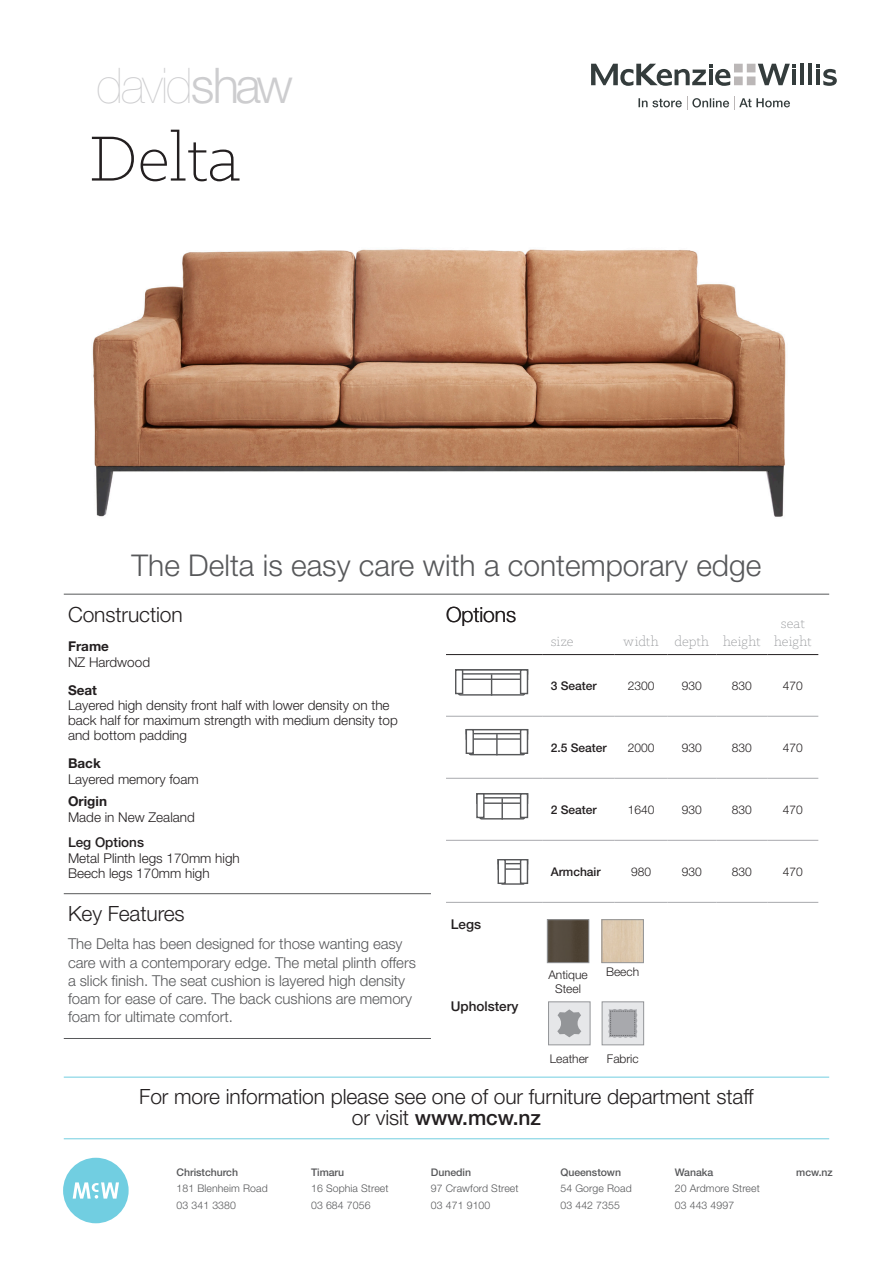
<style>
.page{position:relative;width:893px;height:1263px;background:#fff}
.page>*{position:absolute;margin:0;border:0;box-sizing:border-box;transform-origin:0 0}
.Name{font:300 72px "Klinic Slab";color:#231f20}
.t1{font:200 49.2px "Helvetica Neue LT Std";letter-spacing:-.035em;color:#cdcdcf}
.Branches{font:300 30px "Helvetica Neue LT Std";color:#57585a}
.Branches-2{font:300 21px/21px "Helvetica Neue LT Std";letter-spacing:-.005em;color:#231f20;text-align:center}
.Branches-3{font:300 15px/18px "Helvetica Neue LT Std";letter-spacing:-.005em;color:#57585a}
.Body{font:300 15px/18px "Klinic Slab";letter-spacing:.005em;color:#939598;text-align:center}
.Body-2{font:300 13.5px/15px "Helvetica Neue LT Std";color:#231f20}
.Body-3{font:500 13.5px "Helvetica Neue LT Std";color:#231f20}
.Body-4{font:700 13.5px "Helvetica Neue LT Std";color:#231f20}
.Body-5{font:300 12px/14.4px "Helvetica Neue LT Std";color:#231f20;text-align:center}
.Body-6{font:500 12px "Helvetica Neue LT Std";color:#231f20}
.Branches-4{font:300 10.5px/16.5px "Helvetica Neue LT Std";letter-spacing:.01em;color:#57585a}
.Branches-5{font:500 10.5px "Helvetica Neue LT Std";letter-spacing:-.005em;color:#57585a}
.s1{font-weight:300}
.s2{font-weight:500}
</style>
<div class="page">
<hr style="left:446px;top:654px;width:96px;height:1px;background:#231f20">
<hr style="left:542px;top:654px;width:73px;height:1px;background:#231f20">
<hr style="left:615px;top:654px;width:52px;height:1px;background:#231f20">
<hr style="left:667px;top:654px;width:49px;height:1px;background:#231f20">
<hr style="left:716px;top:654px;width:51px;height:1px;background:#231f20">
<hr style="left:767px;top:654px;width:51px;height:1px;background:#231f20">
<hr style="left:446px;top:716px;width:96px;height:1px;background:#a8a9ad">
<hr style="left:542px;top:716px;width:73px;height:1px;background:#a8a9ad">
<hr style="left:615px;top:716px;width:52px;height:1px;background:#a8a9ad">
<hr style="left:667px;top:716px;width:49px;height:1px;background:#a8a9ad">
<hr style="left:716px;top:716px;width:51px;height:1px;background:#a8a9ad">
<hr style="left:767px;top:716px;width:51px;height:1px;background:#a8a9ad">
<hr style="left:446px;top:778px;width:96px;height:1px;background:#a8a9ad">
<hr style="left:542px;top:778px;width:73px;height:1px;background:#a8a9ad">
<hr style="left:615px;top:778px;width:52px;height:1px;background:#a8a9ad">
<hr style="left:667px;top:778px;width:49px;height:1px;background:#a8a9ad">
<hr style="left:716px;top:778px;width:51px;height:1px;background:#a8a9ad">
<hr style="left:767px;top:778px;width:51px;height:1px;background:#a8a9ad">
<hr style="left:446px;top:840px;width:96px;height:1px;background:#a8a9ad">
<hr style="left:542px;top:840px;width:73px;height:1px;background:#a8a9ad">
<hr style="left:615px;top:840px;width:52px;height:1px;background:#a8a9ad">
<hr style="left:667px;top:840px;width:49px;height:1px;background:#a8a9ad">
<hr style="left:716px;top:840px;width:51px;height:1px;background:#a8a9ad">
<hr style="left:767px;top:840px;width:51px;height:1px;background:#a8a9ad">
<hr style="left:446px;top:902px;width:96px;height:1px;background:#a8a9ad">
<hr style="left:542px;top:902px;width:73px;height:1px;background:#a8a9ad">
<hr style="left:615px;top:902px;width:52px;height:1px;background:#a8a9ad">
<hr style="left:667px;top:902px;width:49px;height:1px;background:#a8a9ad">
<hr style="left:716px;top:902px;width:51px;height:1px;background:#a8a9ad">
<hr style="left:767px;top:902px;width:51px;height:1px;background:#a8a9ad">
<svg style="left:526px;top:669px;width:2px;height:25px"></svg>
<svg style="left:455px;top:669px;width:71px;height:27px"></svg>
<svg style="left:465px;top:729px;width:60px;height:27px"></svg>
<div style="left:520px;top:729px;width:8px;height:25px;background:#fff;border:1px solid #57585a"></div>
<hr style="left:496px;top:734px;width:2px;height:21px;background:#57585a">
<svg style="left:497px;top:859px;width:28px;height:26px"></svg>
<div style="left:520px;top:859px;width:8px;height:25px;background:#fff;border:1px solid #57585a"></div>
<img style="left:92px;top:249px;width:694px;height:268px">
<div style="left:63px;top:1158px;width:66px;height:65px;background:#71cee1;border-radius:50%"></div>
<svg style="left:73px;top:1182px;width:46px;height:16px"></svg>
<hr style="left:64px;top:1077px;width:765px;height:1px;background:#71cee1">
<hr style="left:64px;top:1138px;width:765px;height:1px;background:#71cee1">
<svg style="left:591px;top:64px;width:205px;height:22px"></svg>
<hr style="left:792px;top:70px;width:4px;height:15px;background:#343c3c">
<hr style="left:800px;top:64px;width:4px;height:21px;background:#343c3c">
<hr style="left:808px;top:64px;width:4px;height:21px;background:#343c3c">
<svg style="left:816px;top:64px;width:21px;height:22px"></svg>
<svg style="left:638px;top:96px;width:152px;height:14px"></svg>
<hr style="left:64px;top:594px;width:765px;height:1px;background:#57585a">
<svg style="left:476px;top:793px;width:50px;height:27px"></svg>
<div style="left:520px;top:793px;width:8px;height:25px;background:#fff;border:1px solid #57585a"></div>
<hr style="left:501px;top:798px;width:2px;height:21px;background:#57585a">
<div style="left:548px;top:1001px;width:42px;height:44px;background:#e6e7e9;border:1px solid #939598"></div>
<svg style="left:557px;top:1009px;width:24px;height:28px"></svg>
<div style="left:602px;top:1001px;width:42px;height:44px;background:#e6e7e9;border:1px solid #939598"></div>
<svg style="left:608px;top:1009px;width:29px;height:29px"></svg>
<hr style="left:64px;top:1038px;width:367px;height:1px;background:#57585a">
<hr style="left:64px;top:893px;width:367px;height:1px;background:#57585a">
<img style="left:549px;top:921px;width:38px;height:40px">
<div style="left:547px;top:919px;width:42px;height:44px;border:1px solid #939598"></div>
<img style="left:603px;top:921px;width:39px;height:40px">
<div style="left:601px;top:919px;width:43px;height:44px;border:1px solid #939598"></div>
<p class="t1" style="left:96px;top:57px;width:198px">david<span class="s1">shaw</span></p>
<p class="Name" style="left:89px;top:113px;width:152px">Delta</p>
<p class="Branches" style="left:132px;top:547px;width:631px">The Delta is easy care with a contemporary edge</p>
<p class="Branches-2" style="left:446px;top:604px;width:72px">Options</p>
<p class="Branches-2" style="left:68px;top:604px;width:116px">Construction</p>
<p class="Body-4" style="left:68px;top:638px;width:42px">Frame</p>
<p class="Body-2" style="left:68px;top:655px;width:84px">NZ Hardwood</p>
<p class="Body-4" style="left:68px;top:681px;width:31px">Seat</p>
<p class="Body-2" style="left:68px;top:698px;width:331px">Layered high density front half with lower density on the back half for maximum strength with medium density top and bottom padding</p>
<p class="Body" style="left:774px;top:614px;width:39px">seat height</p>
<p class="Body" style="left:551px;top:632px;width:24px">size</p>
<p class="Body" style="left:623px;top:632px;width:37px">width</p>
<p class="Body" style="left:674px;top:632px;width:36px">depth</p>
<p class="Body" style="left:723px;top:632px;width:39px">height</p>
<p class="Body-6" style="left:551px;top:678px;width:48px">3 Seater</p>
<p class="Body-5" style="left:628px;top:678px;width:28px">2300</p>
<p class="Body-5" style="left:682px;top:678px;width:22px">930</p>
<p class="Body-5" style="left:732px;top:678px;width:22px">830</p>
<p class="Body-5" style="left:783px;top:678px;width:22px">470</p>
<p class="Body-6" style="left:551px;top:740px;width:58px">2.5 Seater</p>
<p class="Body-5" style="left:628px;top:740px;width:28px">2000</p>
<p class="Body-5" style="left:682px;top:740px;width:22px">930</p>
<p class="Body-5" style="left:732px;top:740px;width:22px">830</p>
<p class="Body-5" style="left:783px;top:740px;width:22px">470</p>
<p class="Body-4" style="left:68px;top:755px;width:34px">Back</p>
<p class="Body-2" style="left:68px;top:772px;width:132px">Layered memory foam</p>
<p class="Body-4" style="left:68px;top:793px;width:40px">Origin</p>
<p class="Body-2" style="left:68px;top:809px;width:128px">Made in New Zealand</p>
<p class="Body-3" style="left:68px;top:834px;width:78px">Leg Options</p>
<p class="Body-2" style="left:68px;top:850px;width:173px">Metal Plinth legs 170mm high<br>Beech legs 170mm high</p>
<p class="Branches-2" style="left:68px;top:903px;width:118px">Key Features</p>
<p class="Branches-3" style="left:68px;top:935px;width:349px">The Delta has been designed for those wanting easy care with a contemporary edge. The metal plinth offers a slick finish. The seat cushion is layered high density foam for ease of care. The back cushions are memory foam for ultimate comfort.</p>
<p class="Body-3" style="left:451px;top:916px;width:32px">Legs</p>
<p class="Body-3" style="left:451px;top:998px;width:69px">Upholstery</p>
<p class="Body-6" style="left:551px;top:802px;width:48px">2 Seater</p>
<p class="Body-5" style="left:628px;top:802px;width:28px">1640</p>
<p class="Body-5" style="left:682px;top:802px;width:22px">930</p>
<p class="Body-5" style="left:732px;top:802px;width:22px">830</p>
<p class="Body-5" style="left:783px;top:802px;width:22px">470</p>
<p class="Body-6" style="left:551px;top:864px;width:52px">Armchair</p>
<p class="Body-5" style="left:631px;top:864px;width:22px">980</p>
<p class="Body-5" style="left:682px;top:864px;width:22px">930</p>
<p class="Body-5" style="left:732px;top:864px;width:22px">830</p>
<p class="Body-5" style="left:783px;top:864px;width:22px">470</p>
<p class="Body-5" style="left:548px;top:967px;width:41px">Antique<br>Steel</p>
<p class="Body-5" style="left:606px;top:964px;width:35px">Beech</p>
<p class="Body-5" style="left:550px;top:1051px;width:40px">Leather</p>
<p class="Body-5" style="left:607px;top:1051px;width:33px">Fabric</p>
<p class="Branches-2" style="left:139px;top:1086px;width:616px">For more information please see one of our furniture department staff or visit <span class="s2">www.mcw.nz</span></p>
<p class="Branches-4" style="left:177px;top:1164px;width:93px"><span class="s2">Christchurch<br></span>181 Blenheim Road<br>03 341 3380</p>
<p class="Branches-5" style="left:311px;top:1166px;width:35px">Timaru</p>
<p class="Branches-5" style="left:796px;top:1166px;width:38px">mcw.nz</p>
<p class="Branches-4" style="left:431px;top:1164px;width:89px"><span class="s2">Dunedin<br></span>97 Crawford Street<br>03 471 9100</p>
<p class="Branches-4" style="left:560px;top:1164px;width:73px"><span class="s2">Queenstown<br></span>54 Gorge Road<br>03 442 7355</p>
<p class="Branches-4" style="left:675px;top:1164px;width:86px"><span class="s2">Wanaka<br></span>20 Ardmore Street<br>03 443 4997</p>
<p class="Branches-4" style="left:311px;top:1180px;width:79px">16 Sophia Street<br>03 684 7056</p>
</div>
